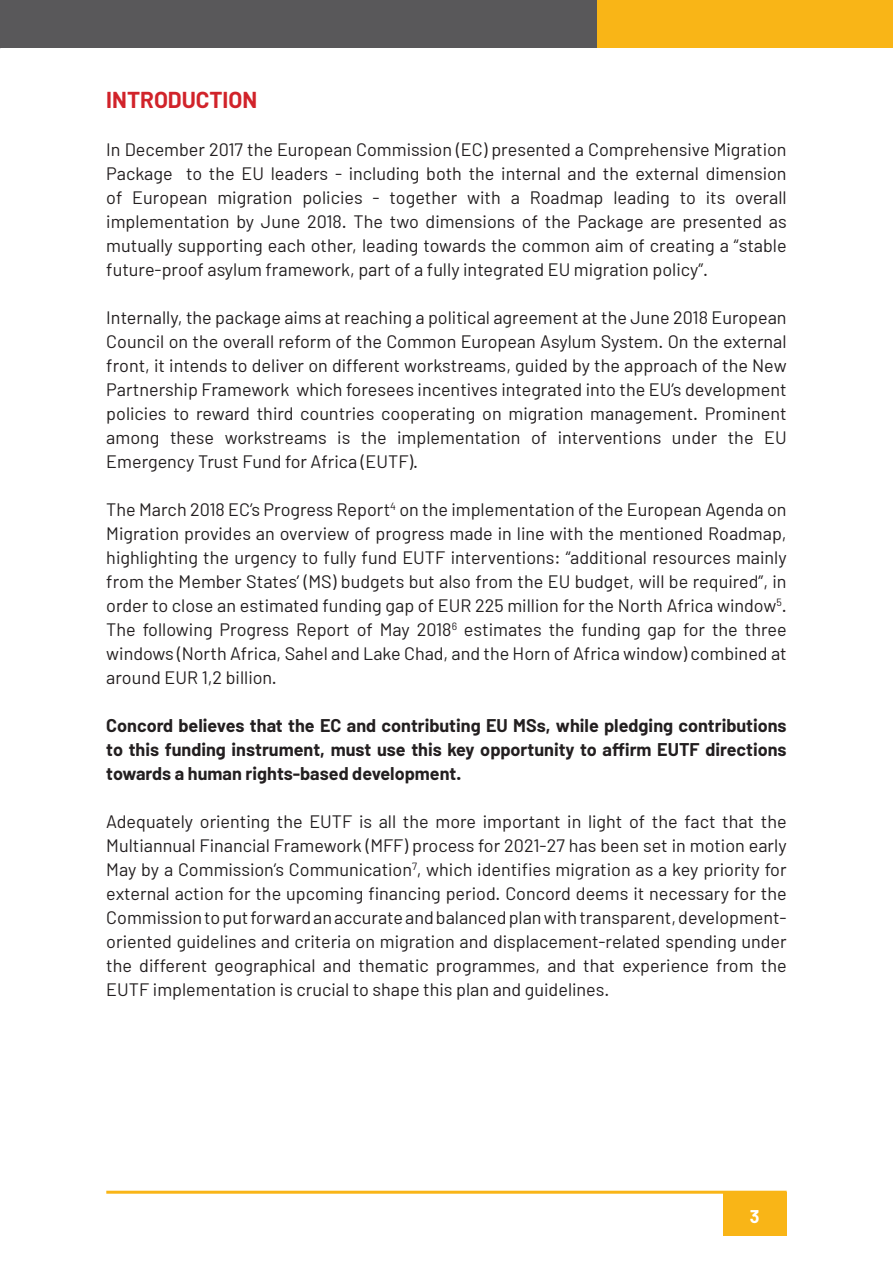
<style>
.page{position:relative;width:893px;height:1263px;background:#fff}
.page>*{position:absolute;margin:0;border:0;box-sizing:border-box;transform-origin:0 0}
.t1{font:700 22.5px "Barlow";color:#d1232a}
.t2{font:18px/24px "Barlow";color:#231f20;text-align:justify}
.t3{font:700 18px/24px "Barlow";color:#231f20;text-align:justify}
.t4{font:700 18px "Barlow";color:#fff}
</style>
<div class="page">
<div style="left:596px;top:1px;width:296px;height:47px;background:#f9b517"></div>
<div style="left:0;top:1px;width:596px;height:47px;background:#59585a"></div>
<hr style="left:106px;top:1191px;width:681px;height:3px;background:#f9b517">
<div style="left:723px;top:1192px;width:64px;height:44px;background:#f9b517"></div>
<p class="t1" style="left:106px;top:85px;width:152px">INTRODUCTION</p>
<p class="t2" style="left:106px;top:137px;width:682px">In December 2017 the European Commission (EC) presented a Comprehensive Migration Package to the EU leaders - including both the internal and the external dimension of European migration policies - together with a Roadmap leading to its overall implementation by June 2018. The two dimensions of the Package are presented as mutually supporting each other, leading towards the common aim of creating a “stable future-proof asylum framework, part of a fully integrated EU migration policy”.</p>
<p class="t2" style="left:106px;top:305px;width:682px">Internally, the package aims at reaching a political agreement at the June 2018 European Council on the overall reform of the Common European Asylum System. On the external front, it intends to deliver on different workstreams, guided by the approach of the New Partnership Framework which foresees incentives integrated into the EU’s development policies to reward third countries cooperating on migration management. Prominent among these workstreams is the implementation of interventions under the EU Emergency Trust Fund for Africa (EUTF).</p>
<p class="t2" style="left:106px;top:497px;width:682px">The March 2018 EC’s Progress Report<sup>4</sup> on the implementation of the European Agenda on Migration provides an overview of progress made in line with the mentioned Roadmap, highlighting the urgency to fully fund EUTF interventions: “additional resources mainly from the Member States’ (MS) budgets but also from the EU budget, will be required”, in order to close an estimated funding gap of EUR 225 million for the North Africa window<sup>5</sup>.<br>The following Progress Report of May 2018<sup>6</sup> estimates the funding gap for the three windows (North Africa, Sahel and Lake Chad, and the Horn of Africa window) combined at around EUR 1,2 billion.</p>
<p class="t3" style="left:106px;top:713px;width:682px">Concord believes that the EC and contributing EU MSs, while pledging contributions to this funding instrument, must use this key opportunity to affirm EUTF directions towards a human rights-based development.</p>
<p class="t2" style="left:106px;top:809px;width:682px">Adequately orienting the EUTF is all the more important in light of the fact that the Multiannual Financial Framework (MFF) process for 2021-27 has been set in motion early May by a Commission’s Communication<sup>7</sup>, which identifies migration as a key priority for external action for the upcoming financing period. Concord deems it necessary for the Commission to put forward an accurate and balanced plan with transparent, development&shy;oriented guidelines and criteria on migration and displacement-related spending under the different geographical and thematic programmes, and that experience from the EUTF implementation is crucial to shape this plan and guidelines.</p>
<p class="t4" style="left:750px;top:1205px;width:11px">3</p>
</div>
